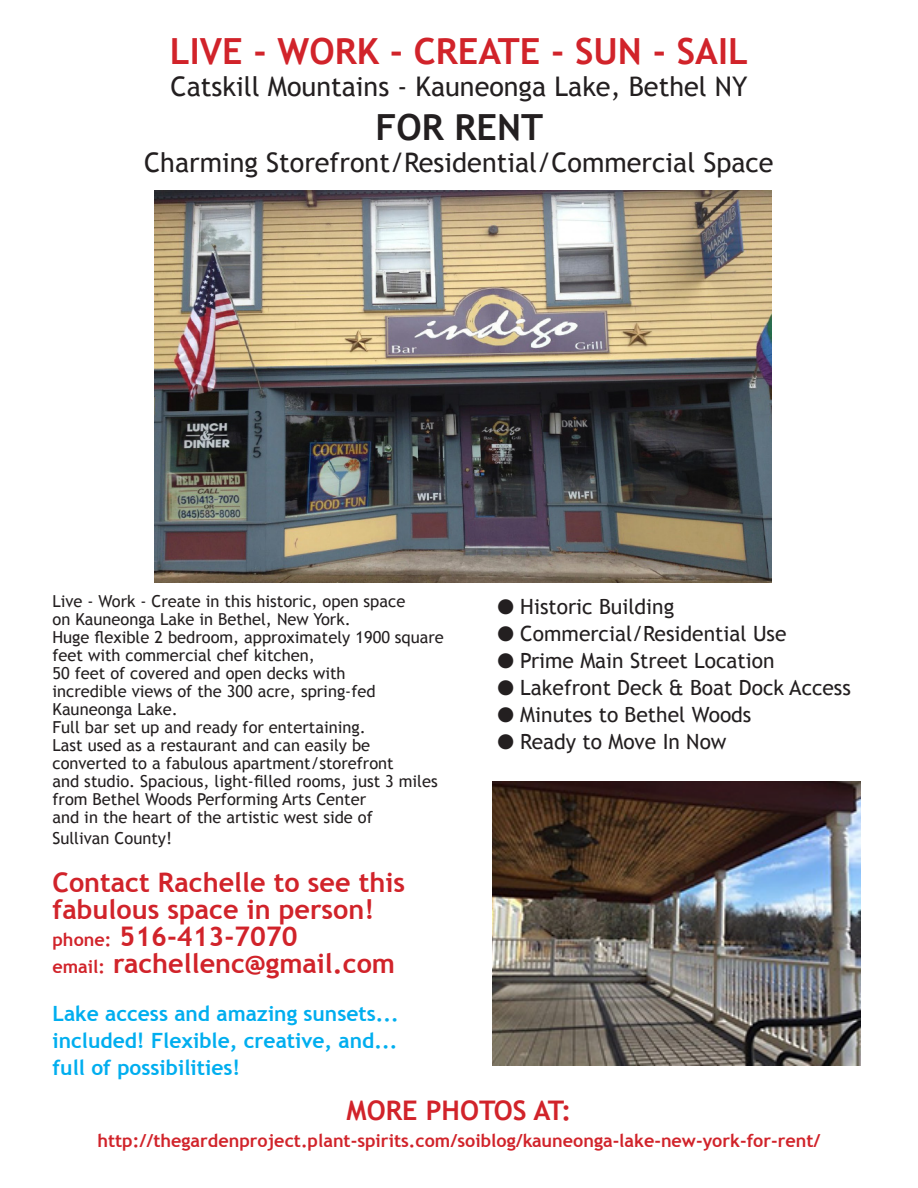
<style>
.page{position:relative;width:918px;height:1188px;background:#fff}
.page>*{position:absolute;margin:0;border:0;box-sizing:border-box;transform-origin:0 0}
.t1{font:700 36px "Trebuchet MS";color:#d1232a}
.t2{font:700 36px "Trebuchet MS";color:#231f20}
.t3{font:700 27px/27px "Trebuchet MS";color:#d1232a}
.t4{font:27px "Trebuchet MS";color:#231f20}
.t5{font:21px "Trebuchet MS";color:#231f20}
.t6{font:700 21px "Trebuchet MS";color:#00aeef}
.t7{font:700 18px "Trebuchet MS";color:#d1232a}
.t8{font:16.5px/18px "Trebuchet MS";color:#231f20}
.s1{font-size:18px}
</style>
<div class="page">
<img style="left:155px;top:191px;width:616px;height:392px">
<img style="left:493px;top:782px;width:368px;height:283px">
<p class="t1" style="left:170px;top:29px;width:580px">LIVE - WORK - CREATE - SUN - SAIL</p>
<p class="t4" style="left:171px;top:71px;width:578px">Catskill Mountains - Kauneonga Lake, Bethel NY</p>
<p class="t2" style="left:375px;top:104px;width:169px">FOR RENT</p>
<p class="t4" style="left:144px;top:147px;width:631px">Charming Storefront/Residential/Commercial Space</p>
<p class="t8" style="left:52px;top:592px;width:393px">Live - Work - Create in this historic, open space<br>on Kauneonga Lake in Bethel, New York.<br>Huge flexible 2 bedroom, approximately 1900 square feet with commercial chef kitchen,<br>50 feet of covered and open decks with<br>incredible views of the 300 acre, spring-fed Kauneonga Lake.</p>
<p class="t8" style="left:52px;top:718px;width:387px">Full bar set up and ready for entertaining.<br>Last used as a restaurant and can easily be converted to a fabulous apartment/storefront<br>and studio. Spacious, light-filled rooms, just 3 miles from Bethel Woods Performing Arts Center<br>and in the heart of the artistic west side of</p>
<p class="t8" style="left:52px;top:829px;width:121px">Sullivan County!</p>
<p class="t3" style="left:52px;top:869px;width:354px">Contact Rachelle to see this fabulous space in person! <span class="s1">phone:</span> 516-413-7070</p>
<p class="t3" style="left:52px;top:950px;width:344px"><span class="s1">email:</span> rachellenc@gmail.com</p>
<p class="t6" style="left:52px;top:1000px;width:348px">Lake access and amazing sunsets...</p>
<p class="t6" style="left:52px;top:1027px;width:347px">included! Flexible, creative, and...</p>
<p class="t6" style="left:52px;top:1054px;width:189px">full of possibilities!</p>
<p class="t3" style="left:347px;top:1097px;width:226px">MORE PHOTOS AT:</p>
<p class="t7" style="left:97px;top:1129px;width:725px">http://thegardenproject.plant-spirits.com/soiblog/kauneonga-lake-new-york-for-rent/</p>
<p class="t5" style="left:497px;top:595px;width:178px">● Historic Building</p>
<p class="t5" style="left:497px;top:622px;width:291px">● Commercial/Residential Use</p>
<p class="t5" style="left:497px;top:649px;width:279px">● Prime Main Street Location</p>
<p class="t5" style="left:497px;top:676px;width:355px">● Lakefront Deck &amp; Boat Dock Access</p>
<p class="t5" style="left:497px;top:703px;width:256px">● Minutes to Bethel Woods</p>
<p class="t5" style="left:497px;top:730px;width:231px">● Ready to Move In Now</p>
</div>
